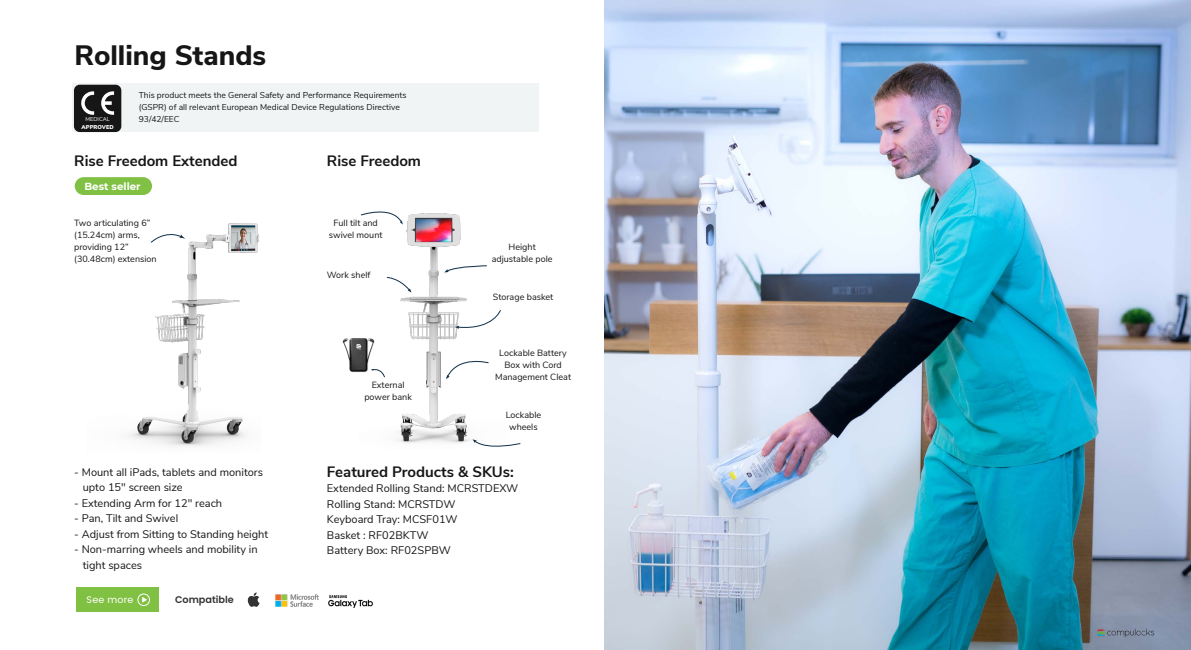
<style>
.page{position:relative;width:1191px;height:650px;background:#fff}
.page>*{position:absolute;margin:0;border:0;box-sizing:border-box;transform-origin:0 0}
.t1{font:800 28px "Nunito Sans";color:#161616}
.t2{font:700 15px "Nunito Sans";color:#161616}
.t3{font:11px/15.5px "Nunito Sans";color:#161616}
.t4{font:700 10.3px "Montserrat";color:#fff}
.t5{font:600 9.7px "Poppins";color:#333}
.t6{font:9.5px "Poppins";letter-spacing:.025em;color:#fff}
.t7{font:9px/12px "Nunito Sans";color:#161616;text-align:center}
.t8{font:8.5px/12px "Nunito Sans";color:#161616}
.t9{font:900 5.6px "Nunito Sans";letter-spacing:.005em;color:#fff}
.t10{font:5.6px "Nunito Sans";letter-spacing:.005em;color:#fff}
</style>
<div class="page">
<img style="left:275px;top:594px;width:43px;height:13px">
<svg style="left:248px;top:592px;width:11px;height:15px"></svg>
<img style="left:329px;top:595px;width:44px;height:12px">
<img style="left:604px;top:0;width:587px;height:650px">
<div style="left:77px;top:587px;width:82px;height:25px;background:#80c143"></div>
<div style="left:137px;top:593px;width:13px;height:13px;border:1px solid #fff;border-radius:50%"></div>
<svg style="left:142px;top:597px;width:5px;height:6px"></svg>
<img style="left:374px;top:213px;width:94px;height:230px">
<svg style="left:361px;top:211px;width:44px;height:31px"></svg>
<div style="left:443px;top:264px;width:45px;height:9px;background:#fff"></div>
<svg style="left:443px;top:272px;width:25px;height:2px"></svg>
<svg style="left:444px;top:265px;width:43px;height:7px"></svg>
<svg style="left:455px;top:310px;width:46px;height:20px"></svg>
<div style="left:365px;top:276px;width:48px;height:17px;background:#fff"></div>
<svg style="left:386px;top:277px;width:25px;height:16px"></svg>
<div style="left:452px;top:348px;width:44px;height:19px;background:#fff"></div>
<div style="left:445px;top:362px;width:44px;height:18px;background:#fff"></div>
<svg style="left:446px;top:355px;width:43px;height:24px"></svg>
<svg style="left:467px;top:439px;width:54px;height:8px"></svg>
<svg style="left:374px;top:368px;width:11px;height:10px"></svg>
<img style="left:342px;top:338px;width:32px;height:35px">
<img style="left:128px;top:223px;width:131px;height:224px">
<svg style="left:150px;top:229px;width:35px;height:14px"></svg>
<svg style="left:1097px;top:629px;width:57px;height:8px"></svg>
<div style="left:75px;top:177px;width:77px;height:18px;background:#80c143;border-radius:9px"></div>
<div style="left:72px;top:83px;width:466px;height:49px;background:#f1f4f5"></div>
<div style="left:74px;top:85px;width:47px;height:47px;background:#161616;border-radius:6px"></div>
<svg style="left:101px;top:91px;width:13px;height:24px"></svg>
<svg style="left:81px;top:91px;width:13px;height:24px"></svg>
<h1 class="t1" style="left:74px;top:35px;width:193px">Rolling Stands</h1>
<p class="t8" style="left:139px;top:89px;width:269px">This product meets the General Safety and Performance Requirements (GSPR) of all relevant European Medical Device Regulations Directive</p>
<p class="t10" style="left:85px;top:115px;width:26px">MEDICAL</p>
<p class="t8" style="left:139px;top:113px;width:42px">93/42/EEC</p>
<p class="t9" style="left:82px;top:123px;width:34px">APPROVED</p>
<h2 class="t2" style="left:74px;top:149px;width:165px">Rise Freedom Extended</h2>
<p class="t4" style="left:84px;top:179px;width:58px">Best seller</p>
<p class="t7" style="left:74px;top:217px;width:84px;text-align:left">Two articulating 6” (15.24cm) arms, providing 12” (30.48cm) extension</p>
<p class="t3" style="left:83px;top:464px;width:182px;text-indent:-9px">- Mount all iPads, tablets and monitors upto 15" screen size</p>
<p class="t3" style="left:74px;top:495px;width:149px">- Extending Arm for 12" reach</p>
<p class="t3" style="left:74px;top:510px;width:105px">- Pan, Tilt and Swivel</p>
<p class="t3" style="left:74px;top:526px;width:195px">- Adjust from Sitting to Standing height</p>
<p class="t3" style="left:83px;top:541px;width:176px;text-indent:-9px">- Non-marring wheels and mobility in tight spaces</p>
<p class="t6" style="left:87px;top:594px;width:48px">See more</p>
<p class="t5" style="left:175px;top:594px;width:60px">Compatible</p>
<h2 class="t2" style="left:327px;top:149px;width:96px">Rise Freedom</h2>
<p class="t7" style="left:329px;top:217px;width:55px">Full tilt and swivel mount</p>
<p class="t7" style="left:327px;top:268px;width:45px">Work shelf</p>
<p class="t7" style="left:364px;top:379px;width:49px">External power bank</p>
<p class="t7" style="left:492px;top:240px;width:62px">Height adjustable pole</p>
<p class="t7" style="left:493px;top:290px;width:62px">Storage basket</p>
<p class="t7" style="left:495px;top:346px;width:77px">Lockable Battery<br>Box with Cord<br>Management Cleat</p>
<p class="t7" style="left:506px;top:408px;width:37px">Lockable wheels</p>
<h2 class="t2" style="left:327px;top:461px;width:188px">Featured Products &amp; SKUs:</h2>
<p class="t3" style="left:327px;top:480px;width:193px">Extended Rolling Stand: MCRSTDEXW<br>Rolling Stand: MCRSTDW<br>Keyboard Tray: MCSF01W<br>Basket : RF02BKTW<br>Battery Box: RF02SPBW</p>
</div>
